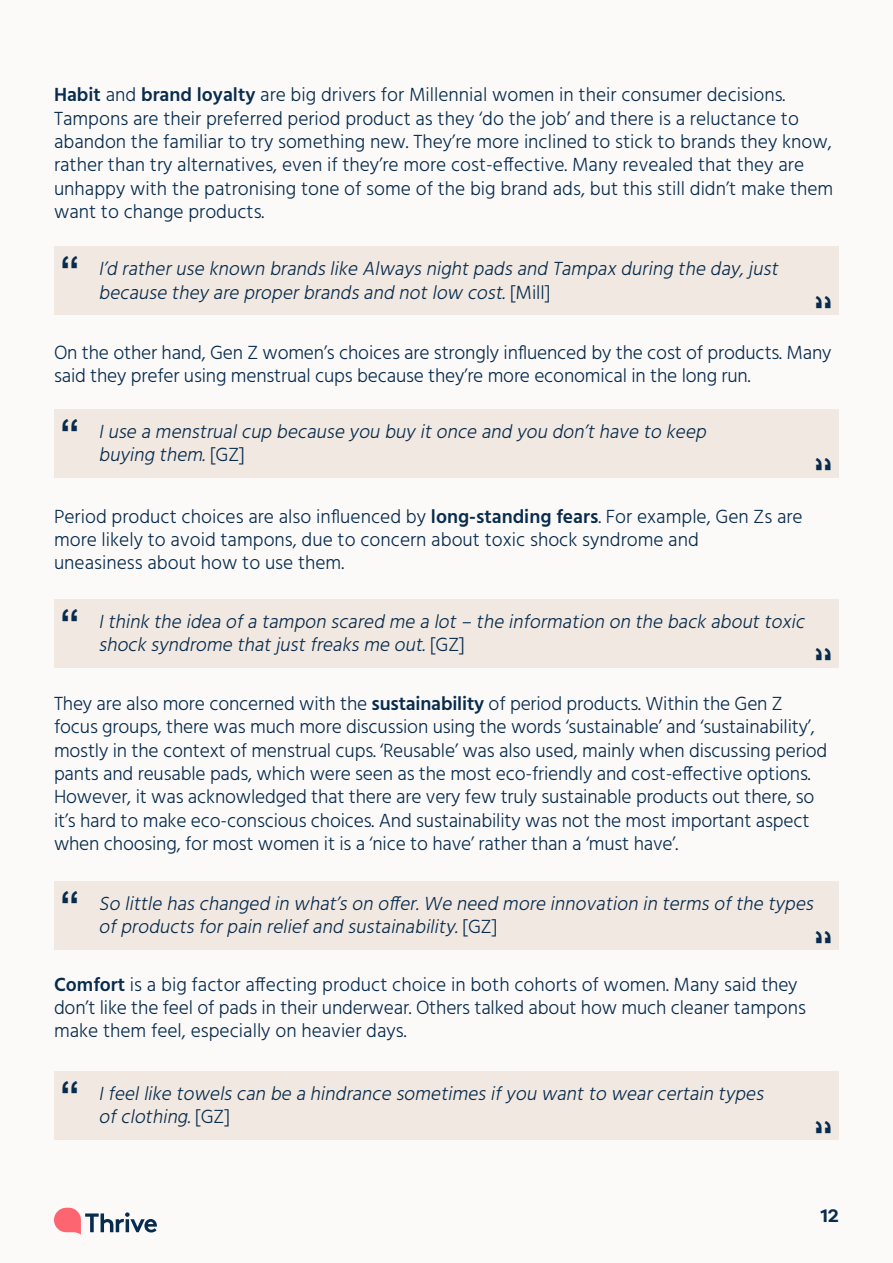
<style>
.page{position:relative;width:893px;height:1263px;background:#fcfaf9}
.page>*{position:absolute;margin:0;border:0;box-sizing:border-box;transform-origin:0 0}
.t1{font:700 39px "Arial";color:#082c4e}
.t2{font:300 19.5px/23.4px "Hind";letter-spacing:-.01em;color:#082c4e}
.t3{font:italic 300 19.5px/23.4px "Hind";color:#082c4e}
.t4{font:700 18px "Filson Pro";color:#082c4e}
.s1{font-weight:600}
.s2{font-style:normal}
</style>
<div class="page">
<svg style="left:54px;top:1208px;width:103px;height:26px"></svg>
<div style="left:54px;top:247px;width:785px;height:68px;background:#f1e9e1"></div>
<div style="left:54px;top:409px;width:785px;height:68px;background:#f1e9e1"></div>
<div style="left:54px;top:599px;width:785px;height:68px;background:#f1e9e1"></div>
<div style="left:54px;top:881px;width:785px;height:68px;background:#f1e9e1"></div>
<div style="left:54px;top:1071px;width:785px;height:68px;background:#f1e9e1"></div>
<p class="t2" style="left:54px;top:84px;width:781px"><span class="s1">Habit</span> and <span class="s1">brand loyalty</span> are big drivers for Millennial women in their consumer decisions.<br>Tampons are their preferred period product as they ‘do the job’ and there is a reluctance to abandon the familiar to try something new. They’re more inclined to stick to brands they know, rather than try alternatives, even if they’re more cost-effective. Many revealed that they are unhappy with the patronising tone of some of the big brand ads, but this still didn’t make them want to change products.</p>
<h1 class="t1" style="left:60px;top:243px;width:21px">“</h1>
<p class="t3" style="left:98px;top:258px;width:686px">I’d ratheruse known brandslike Alwaysnightpadsand Tampaxduring the day,just because they are properbrandsand notlow cost.<span class="s2">[ M i l l ]</span></p>
<p class="t2" style="left:54px;top:342px;width:779px">On the other hand, Gen Z women’s choices are strongly influenced by the cost of products. Many said they prefer using menstrual cups because they’re more economical in the long run.</p>
<h1 class="t1" style="left:60px;top:406px;width:21px">“</h1>
<p class="t3" style="left:98px;top:421px;width:614px">Iuse a menstrualcup because you buy itonce and you don’thave to keep buying them.<span class="s2">[ G Z ]</span></p>
<p class="t2" style="left:54px;top:505px;width:750px">Period product choices are also influenced by <span class="s1">long-standing fears</span>. For example, Gen Zs are more likely to avoid tampons, due to concern about toxic shock syndrome and<br>uneasiness about how to use them.</p>
<h1 class="t1" style="left:60px;top:595px;width:21px">“</h1>
<p class="t3" style="left:98px;top:611px;width:712px">Ithinkthe idea ofa tampon scared me a lot– the information on the backabouttoxic shocksyndrome thatjustfreaksme out.<span class="s2">[ G Z ]</span></p>
<p class="t2" style="left:54px;top:693px;width:775px">They are also more concerned with the <span class="s1">sustainability</span> of period products. Within the Gen Z focus groups, there was much more discussion using the words ‘sustainable’ and ‘sustainability’, mostly in the context of menstrual cups. ‘Reusable’ was also used, mainly when discussing period pants and reusable pads, which were seen as the most eco-friendly and cost-effective options.<br>However, it was acknowledged that there are very few truly sustainable products out there, so it’s hard to make eco-conscious choices. And sustainability was not the most important aspect when choosing, for most women it is a ‘nice to have’ rather than a ‘must have’.</p>
<h1 class="t1" style="left:60px;top:878px;width:21px">“</h1>
<p class="t3" style="left:98px;top:893px;width:721px">So little haschanged in what’son offer.We need more innovation in termsofthe types ofproductsforpain reliefand sustainability.<span class="s2">[ G Z ]</span></p>
<p class="t2" style="left:54px;top:973px;width:754px"><span class="s1">Comfort</span> is a big factor affecting product choice in both cohorts of women. Many said they don’t like the feel of pads in their underwear. Others talked about how much cleaner tampons make them feel, especially on heavier days.</p>
<h1 class="t1" style="left:60px;top:1068px;width:21px">“</h1>
<p class="t3" style="left:98px;top:1083px;width:671px">Ifeellike towelscan be a hindrance sometimesifyou wantto wearcertain types ofclothing.<span class="s2">[ G Z ]</span></p>
<p class="t4" style="left:820px;top:1205px;width:20px">12</p>
</div>
